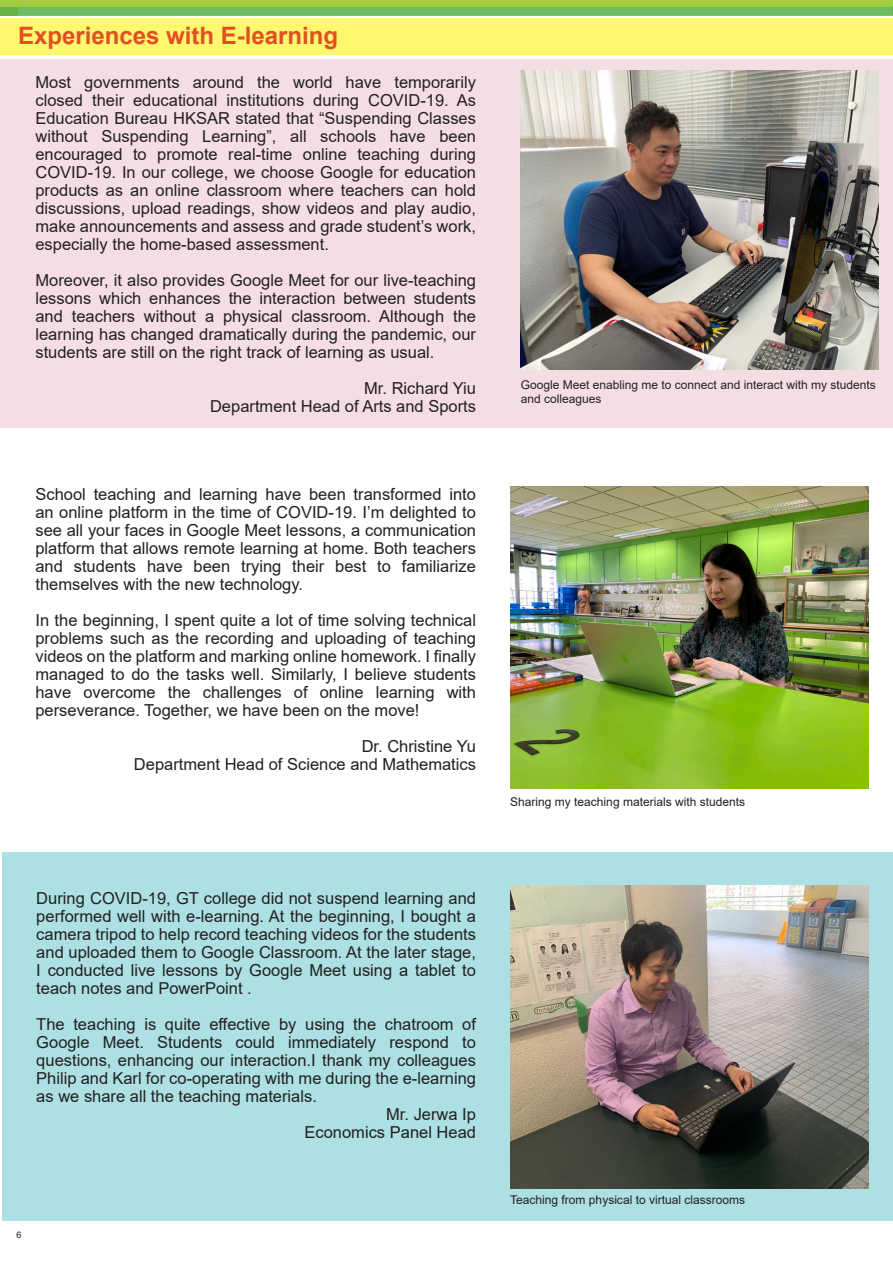
<style>
.page{position:relative;width:893px;height:1263px;background:#fff}
.page>*{position:absolute;margin:0;border:0;box-sizing:border-box;transform-origin:0 0}
.t1{font:700 24px "Arial";color:#e14f24}
.t2{font:16.5px/18px "Arial";color:#231f20;text-align:justify}
.t3{font:12px/14.4px "Arial";color:#231f20}
.t4{font:9px "Arial";color:#231f20}
</style>
<div class="page">
<div style="left:2px;top:852px;width:891px;height:368px;background:#ace0e3"></div>
<div style="left:0;top:59px;width:893px;height:369px;background:#f4dee4"></div>
<div style="left:0;top:0;width:893px;height:16px;background:#a2cd40"></div>
<div style="left:0;top:7px;width:893px;height:9px;background:#67b445"></div>
<img style="left:19px;top:7px;width:874px;height:9px">
<div style="left:0;top:18px;width:893px;height:36px;background:#fff76e"></div>
<img style="left:510px;top:486px;width:358px;height:302px">
<img style="left:521px;top:70px;width:358px;height:300px">
<img style="left:510px;top:886px;width:358px;height:302px">
<p class="t1" style="left:18px;top:18px;width:322px">Experiences with E-learning</p>
<p class="t2" style="left:35px;top:73px;width:442px">Most governments around the world have temporarily closed their educational institutions during COVID-19. As Education Bureau HKSAR stated that “Suspending Classes without Suspending Learning”, all schools have been encouraged to promote real-time online teaching during COVID-19. In our college, we choose Google for education products as an online classroom where teachers can hold discussions, upload readings, show videos and play audio, make announcements and assess and grade student’s work, especially the home-based assessment.</p>
<p class="t2" style="left:35px;top:271px;width:442px">Moreover, it also provides Google Meet for our live-teaching lessons which enhances the interaction between students and teachers without a physical classroom. Although the learning has changed dramatically during the pandemic, our students are still on the right track of learning as usual.</p>
<p class="t2" style="left:364px;top:379px;width:113px">Mr. Richard Yiu</p>
<p class="t2" style="left:210px;top:397px;width:267px">Department Head of Arts and Sports</p>
<p class="t2" style="left:35px;top:485px;width:442px">School teaching and learning have been transformed into an online platform in the time of COVID-19. I’m delighted to see all your faces in Google Meet lessons, a communication platform that allows remote learning at home. Both teachers and students have been trying their best to familiarize themselves with the new technology.</p>
<p class="t2" style="left:35px;top:611px;width:442px">In the beginning, I spent quite a lot of time solving technical problems such as the recording and uploading of teaching videos on the platform and marking online homework. I finally managed to do the tasks well. Similarly, I believe students have overcome the challenges of online learning with perseverance. Together, we have been on the move!</p>
<p class="t2" style="left:362px;top:737px;width:116px">Dr. Christine Yu</p>
<p class="t2" style="left:134px;top:755px;width:344px">Department Head of Science and Mathematics</p>
<p class="t2" style="left:36px;top:889px;width:441px">During COVID-19, GT college did not suspend learning and performed well with e-learning. At the beginning, I bought a camera tripod to help record teaching videos for the students and uploaded them to Google Classroom. At the later stage, I conducted live lessons by Google Meet using a tablet to teach notes and PowerPoint .</p>
<p class="t2" style="left:36px;top:1015px;width:441px">The teaching is quite effective by using the chatroom of Google Meet. Students could immediately respond to questions, enhancing our interaction.I thank my colleagues Philip and Karl for co-operating with me during the e-learning as we share all the teaching materials.</p>
<p class="t2" style="left:386px;top:1105px;width:91px">Mr. Jerwa Ip</p>
<p class="t2" style="left:305px;top:1123px;width:173px">Economics Panel Head</p>
<p class="t4" style="left:17px;top:1228px;width:7px">6</p>
<p class="t3" style="left:521px;top:377px;width:356px">Google Meet enabling me to connect and interact with my students and colleagues</p>
<p class="t3" style="left:510px;top:794px;width:236px">Sharing my teaching materials with students</p>
<p class="t3" style="left:510px;top:1192px;width:236px">Teaching from physical to virtual classrooms</p>
</div>
